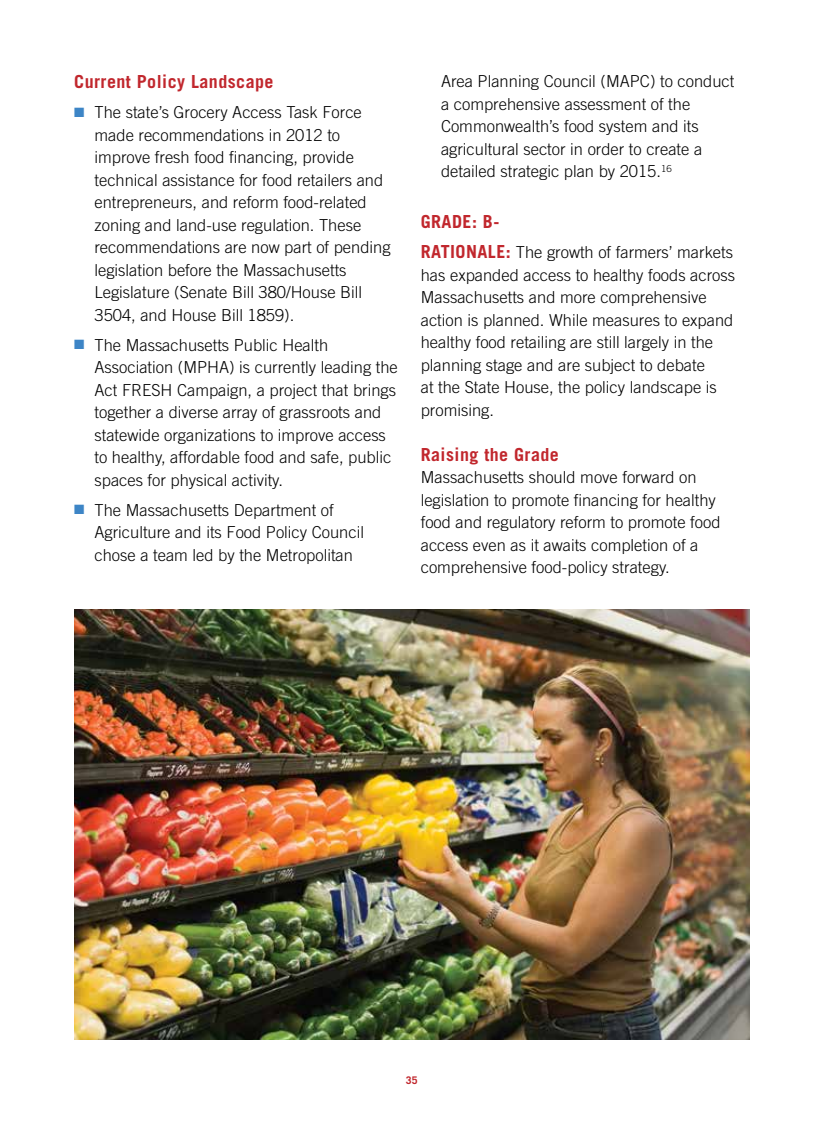
<style>
.page{position:relative;width:837px;height:1134px;background:#fff}
.page>*{position:absolute;margin:0;border:0;box-sizing:border-box;transform-origin:0 0}
.t1{font:700 18px "Trade Gothic";letter-spacing:.025em;color:#c1272d}
.t2{font:300 16.5px/22.5px "Trade Gothic";color:#000}
.t3{font:700 10.5px "Trade Gothic";color:#c1272d}
.s1{color:#3d85c6}
.s2{font-weight:700;font-size:18px;color:#c1272d}
</style>
<div class="page">
<img style="left:74px;top:609px;width:675px;height:431px">
<p class="t1" style="left:74px;top:71px;width:201px">Current Policy Landscape</p>
<p class="t2" style="left:94px;top:101px;width:298px;text-indent:-20px"><span class="s1">■</span> The state’s Grocery Access Task Force made recommendations in 2012 to improve fresh food financing, provide technical assistance for food retailers and entrepreneurs, and reform food-related zoning and land-use regulation. These recommendations are now part of pending legislation before the Massachusetts Legislature (Senate Bill 380/House Bill 3504, and House Bill 1859).</p>
<p class="t2" style="left:94px;top:333px;width:305px;text-indent:-20px"><span class="s1">■</span> The Massachusetts Public Health Association (MPHA) is currently leading the Act FRESH Campaign, a project that brings together a diverse array of grassroots and statewide organizations to improve access to healthy, affordable food and safe, public spaces for physical activity.</p>
<p class="t2" style="left:94px;top:498px;width:271px;text-indent:-20px"><span class="s1">■</span> The Massachusetts Department of<br>Agriculture and its Food Policy Council chose a team led by the Metropolitan</p>
<p class="t2" style="left:441px;top:70px;width:295px">Area Planning Council (MAPC) to conduct a comprehensive assessment of the Commonwealth’s food system and its agricultural sector in order to create a detailed strategic plan by 2015.<sup>16</sup></p>
<p class="t1" style="left:421px;top:211px;width:80px">GRADE: B-</p>
<p class="t2" style="left:421px;top:241px;width:316px"><span class="s2">RATIONALE:</span> The growth of farmers’ markets has expanded access to healthy foods across Massachusetts and more comprehensive action is planned. While measures to expand healthy food retailing are still largely in the planning stage and are subject to debate<br>at the State House, the policy landscape is promising.</p>
<p class="t1" style="left:421px;top:443px;width:140px">Raising the Grade</p>
<p class="t2" style="left:421px;top:466px;width:301px">Massachusetts should move forward on legislation to promote financing for healthy food and regulatory reform to promote food access even as it awaits completion of a comprehensive food-policy strategy.</p>
<p class="t3" style="left:406px;top:1073px;width:13px">35</p>
</div>
